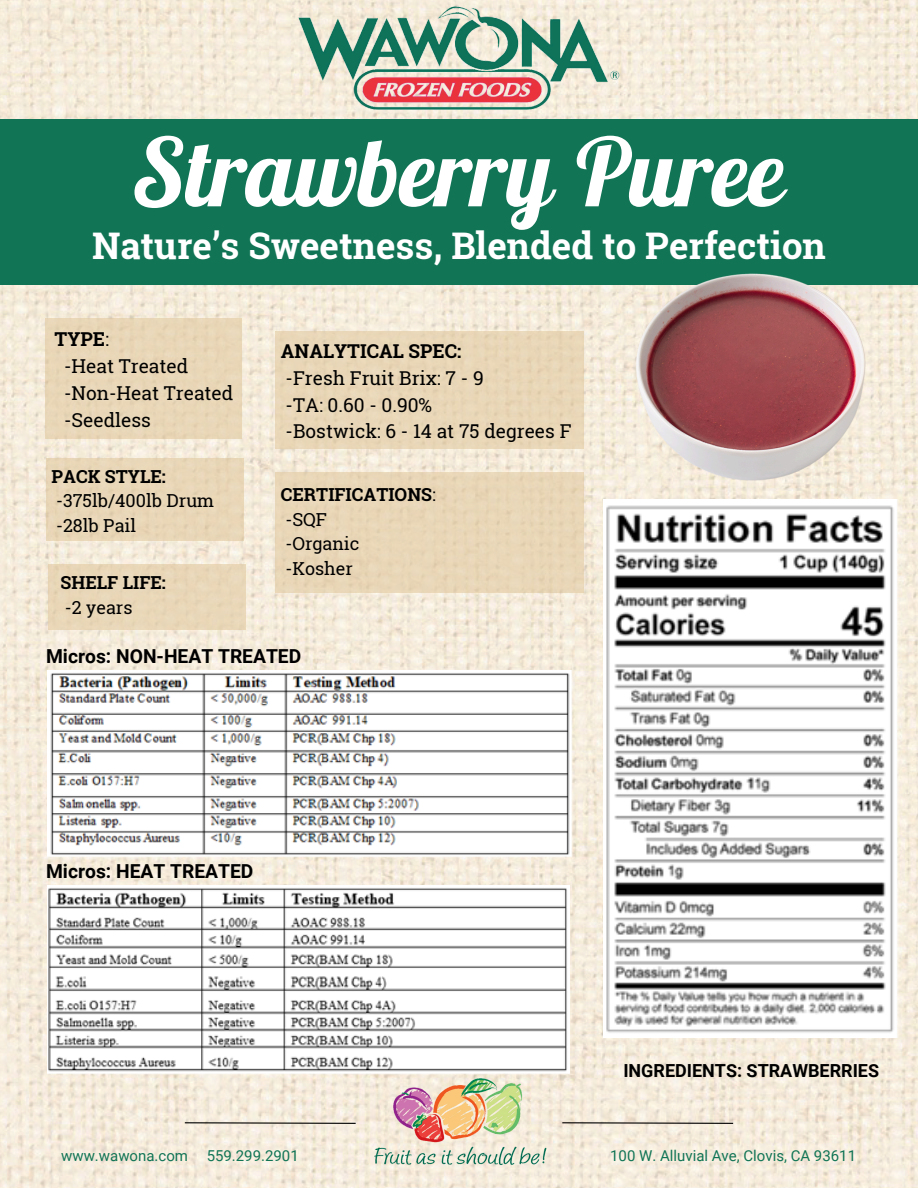
<style>
.page{position:relative;width:918px;height:1188px;background:#fff}
.page>*{position:absolute;margin:0;border:0;box-sizing:border-box;transform-origin:0 0}
.t1{font:italic 700 94.2px "Lobster Two";color:#fff}
.t2{font:700 36.75px "Roboto Slab";color:#fff}
.t3{font:19.2px/26.8px "Roboto Slab";color:#000}
.t4{font:700 19.2px "Roboto";color:#000}
.t5{font:19.05px/26.8px "Roboto Slab";color:#000}
.t6{font:18px/24.6px "Roboto Slab";color:#000}
.t7{font:700 18px "Roboto";color:#000}
.t8{font:700 18px/24.6px "Roboto Slab";color:#000}
.t9{font:15px "Roboto";color:#107455}
.s1{font-weight:700}
.s2{font-weight:400}
</style>
<div class="page">
<img style="left:0;top:0;width:918px;height:1188px">
<div style="left:0;top:119px;width:918px;height:166px;background:#107455"></div>
<svg style="left:184px;top:1122px;width:173px;height:2px"></svg>
<svg style="left:561px;top:1122px;width:173px;height:2px"></svg>
<img style="left:365px;top:1077px;width:188px;height:93px">
<img style="left:298px;top:6px;width:323px;height:108px">
<div style="left:275px;top:472px;width:309px;height:121px;background:#e9d6b7"></div>
<div style="left:275px;top:331px;width:309px;height:118px;background:#e9d6b7"></div>
<div style="left:45px;top:318px;width:197px;height:120px;background:#e9d6b7"></div>
<div style="left:46px;top:459px;width:197px;height:82px;background:#e9d6b7"></div>
<div style="left:48px;top:565px;width:197px;height:65px;background:#e9d6b8"></div>
<img style="left:48px;top:671px;width:524px;height:186px">
<img style="left:48px;top:886px;width:522px;height:189px">
<img style="left:604px;top:500px;width:295px;height:538px">
<img style="left:626px;top:273px;width:251px;height:227px">
<p class="t1" style="left:135px;top:112px;width:650px">Strawberry Puree</p>
<p class="t2" style="left:92px;top:221px;width:735px">Nature’s Sweetness, Blended to Perfection</p>
<h5 class="t3" style="left:64px;top:325px;width:126px;text-indent:-10px"><span class="s1">TYPE</span>:<br>-Heat Treated</h5>
<h5 class="t3" style="left:64px;top:379px;width:171px">-Non-Heat Treated</h5>
<p class="t3" style="left:64px;top:406px;width:89px">-Seedless</p>
<h4 class="t6" style="left:52px;top:463px;width:164px"><span class="s1">PACK STYLE: </span>-375lb/400lb Drum -28lb Pail</h4>
<h5 class="t8" style="left:60px;top:570px;width:107px">SHELF LIFE: <span class="s2">-2 years</span></h5>
<p class="t5" style="left:281px;top:337px;width:292px"><span class="s1">ANALYTICAL SPEC:<br></span>-Fresh Fruit Brix: 7 - 9<br>-TA: 0.60 - 0.90%<br>-Bostwick: 6 - 14 at 75 degrees F</p>
<h5 class="t6" style="left:281px;top:482px;width:156px"><span class="s1">CERTIFICATIONS</span>: -SQF<br>-Organic<br>-Kosher</h5>
<p class="t4" style="left:46px;top:645px;width:257px">Micros: NON-HEAT TREATED</p>
<h5 class="t4" style="left:46px;top:860px;width:209px">Micros: HEAT TREATED</h5>
<p class="t7" style="left:623px;top:1060px;width:257px">INGREDIENTS: STRAWBERRIES</p>
<h1 class="t9" style="left:61px;top:1147px;width:239px">www.wawona.com 559.299.2901</h1>
<h2 class="t9" style="left:610px;top:1147px;width:247px">100 W. Alluvial Ave, Clovis, CA 93611</h2>
</div>
